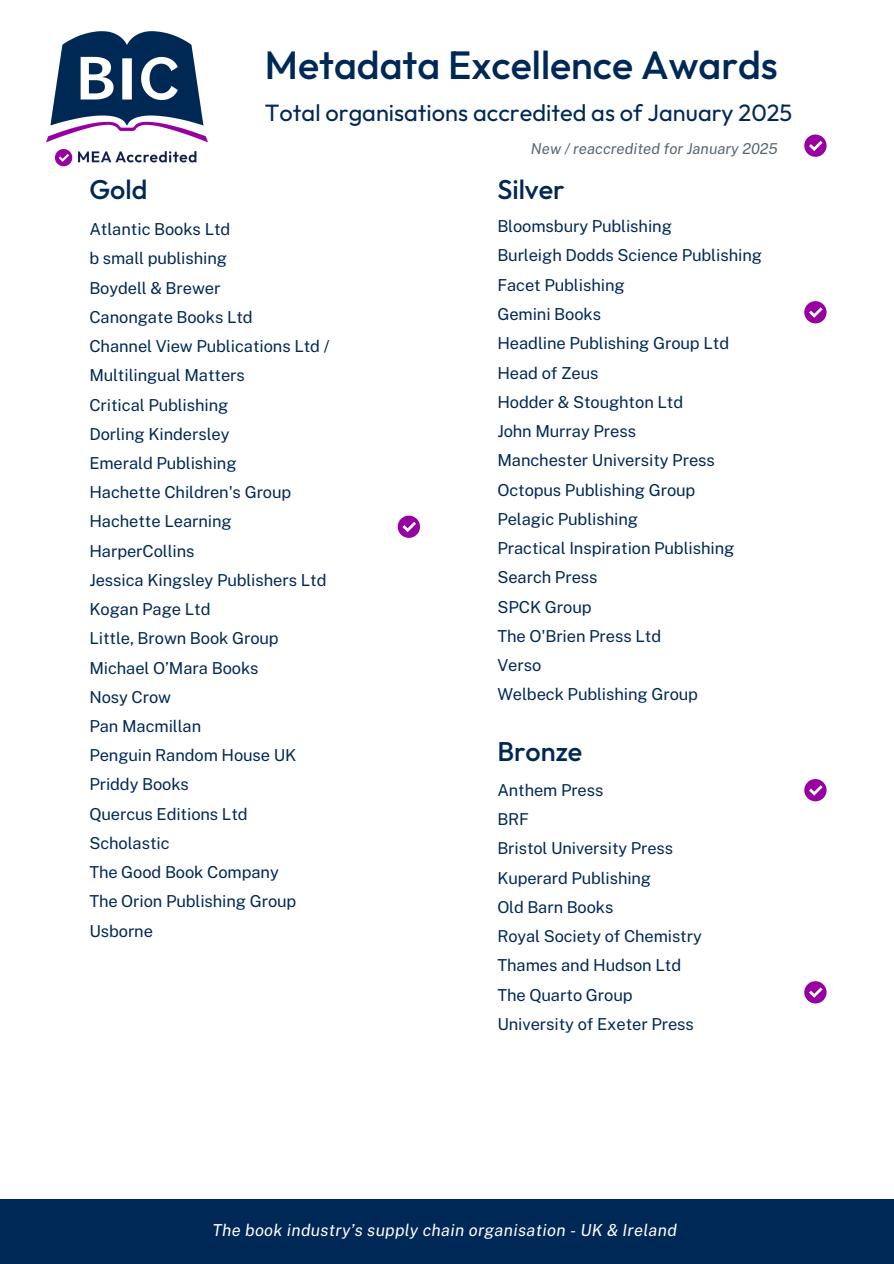
<style>
.page{position:relative;width:894px;height:1264px;background:#fff}
.page>*{position:absolute;margin:0;border:0;box-sizing:border-box;transform-origin:0 0}
.t1{font:500 39.45px "Outfit";color:#002856}
.t2{font:500 27px "Outfit";color:#002856}
.t3{font:23.55px "Outfit";color:#002856}
.t4{font:16.5px "Public Sans";letter-spacing:-.005em;color:#002856}
.t5{font:italic 16.5px "Public Sans";letter-spacing:.015em;color:#fff}
.t6{font:16.35px "Public Sans";letter-spacing:-.005em;color:#002856}
.t7{font:italic 15px "Public Sans";color:#586474}
</style>
<div class="page">
<div style="left:804px;top:134px;width:22px;height:23px;background:#9700a1;border-radius:50%"></div>
<svg style="left:809px;top:141px;width:13px;height:10px"></svg>
<div style="left:0;top:1198px;width:893px;height:65px;background:#002856"></div>
<img style="left:47px;top:31px;width:161px;height:136px">
<div style="left:804px;top:981px;width:22px;height:22px;background:#9700a1;border-radius:50%"></div>
<svg style="left:809px;top:987px;width:13px;height:10px"></svg>
<div style="left:804px;top:779px;width:22px;height:22px;background:#9700a1;border-radius:50%"></div>
<svg style="left:809px;top:785px;width:13px;height:10px"></svg>
<div style="left:804px;top:301px;width:22px;height:22px;background:#9700a1;border-radius:50%"></div>
<svg style="left:809px;top:307px;width:13px;height:11px"></svg>
<svg style="left:397px;top:515px;width:23px;height:23px"></svg>
<svg style="left:402px;top:522px;width:14px;height:10px"></svg>
<h1 class="t1" style="left:265px;top:39px;width:514px">Metadata Excellence Awards</h1>
<h3 class="t3" style="left:265px;top:98px;width:528px">Total organisations accredited as of January 2025</h3>
<p class="t2" style="left:89px;top:172px;width:59px">Gold</p>
<p class="t4" style="left:89px;top:219px;width:142px">Atlantic Books Ltd</p>
<p class="t4" style="left:89px;top:249px;width:139px">b small publishing</p>
<p class="t4" style="left:89px;top:278px;width:132px">Boydell &amp; Brewer</p>
<p class="t4" style="left:89px;top:307px;width:165px">Canongate Books Ltd</p>
<p class="t4" style="left:89px;top:336px;width:241px">Channel View Publications Ltd /</p>
<p class="t4" style="left:89px;top:365px;width:157px">Multilingual Matters</p>
<p class="t4" style="left:89px;top:395px;width:140px">Critical Publishing</p>
<p class="t4" style="left:89px;top:424px;width:141px">Dorling Kindersley</p>
<p class="t4" style="left:89px;top:453px;width:149px">Emerald Publishing</p>
<p class="t4" style="left:89px;top:482px;width:203px">Hachette Children's Group</p>
<p class="t4" style="left:89px;top:511px;width:144px">Hachette Learning</p>
<p class="t4" style="left:89px;top:541px;width:107px">HarperCollins</p>
<p class="t4" style="left:89px;top:570px;width:238px">Jessica Kingsley Publishers Ltd</p>
<p class="t4" style="left:89px;top:599px;width:123px">Kogan Page Ltd</p>
<p class="t4" style="left:89px;top:628px;width:191px">Little, Brown Book Group</p>
<p class="t4" style="left:89px;top:658px;width:171px">Michael O’Mara Books</p>
<p class="t4" style="left:89px;top:687px;width:83px">Nosy Crow</p>
<p class="t4" style="left:89px;top:716px;width:113px">Pan Macmillan</p>
<p class="t4" style="left:89px;top:745px;width:208px">Penguin Random House UK</p>
<p class="t4" style="left:89px;top:774px;width:101px">Priddy Books</p>
<p class="t4" style="left:89px;top:804px;width:160px">Quercus Editions Ltd</p>
<p class="t4" style="left:89px;top:833px;width:82px">Scholastic</p>
<p class="t4" style="left:89px;top:862px;width:191px">The Good Book Company</p>
<p class="t4" style="left:89px;top:891px;width:208px">The Orion Publishing Group</p>
<p class="t4" style="left:89px;top:920px;width:65px">Usborne</p>
<p class="t7" style="left:530px;top:140px;width:248px">New / reaccredited for January 2025</p>
<h2 class="t2" style="left:497px;top:172px;width:69px">Silver</h2>
<p class="t4" style="left:497px;top:216px;width:176px">Bloomsbury Publishing</p>
<p class="t4" style="left:497px;top:246px;width:266px">Burleigh Dodds Science Publishing</p>
<p class="t4" style="left:497px;top:275px;width:129px">Facet Publishing</p>
<p class="t4" style="left:497px;top:304px;width:105px">Gemini Books</p>
<p class="t4" style="left:497px;top:333px;width:233px">Headline Publishing Group Ltd</p>
<p class="t4" style="left:497px;top:363px;width:103px">Head of Zeus</p>
<p class="t4" style="left:497px;top:392px;width:187px">Hodder &amp; Stoughton Ltd</p>
<p class="t4" style="left:497px;top:421px;width:140px">John Murray Press</p>
<p class="t4" style="left:497px;top:450px;width:219px">Manchester University Press</p>
<p class="t4" style="left:497px;top:480px;width:199px">Octopus Publishing Group</p>
<h2 class="t4" style="left:497px;top:509px;width:142px">Pelagic Publishing</h2>
<p class="t4" style="left:497px;top:538px;width:238px">Practical Inspiration Publishing</p>
<p class="t4" style="left:497px;top:567px;width:102px">Search Press</p>
<p class="t4" style="left:497px;top:597px;width:96px">SPCK Group</p>
<p class="t4" style="left:497px;top:626px;width:165px">The O'Brien Press Ltd</p>
<p class="t4" style="left:497px;top:655px;width:45px">Verso</p>
<p class="t4" style="left:497px;top:684px;width:202px">Welbeck Publishing Group</p>
<h2 class="t2" style="left:497px;top:734px;width:86px">Bronze</h2>
<p class="t6" style="left:497px;top:780px;width:107px">Anthem Press</p>
<p class="t6" style="left:497px;top:809px;width:33px">BRF</p>
<p class="t6" style="left:497px;top:838px;width:177px">Bristol University Press</p>
<p class="t6" style="left:497px;top:868px;width:155px">Kuperard Publishing</p>
<p class="t6" style="left:497px;top:897px;width:117px">Old Barn Books</p>
<p class="t6" style="left:497px;top:926px;width:206px">Royal Society of Chemistry</p>
<p class="t4" style="left:497px;top:955px;width:185px">Thames and Hudson Ltd</p>
<p class="t4" style="left:497px;top:985px;width:137px">The Quarto Group</p>
<p class="t4" style="left:497px;top:1014px;width:198px">University of Exeter Press</p>
<p class="t5" style="left:212px;top:1220px;width:465px">The book industry’s supply chain organisation - UK &amp; Ireland</p>
</div>
